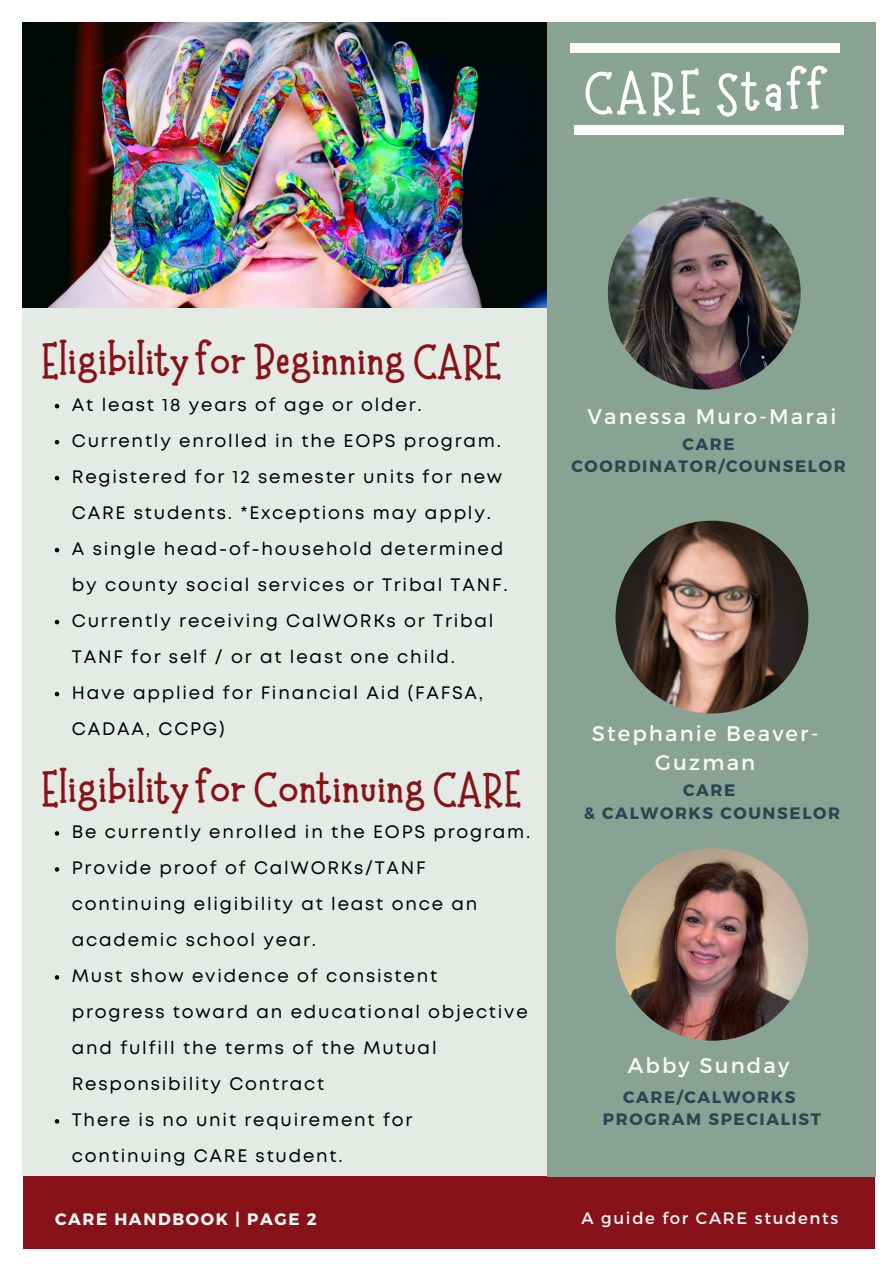
<style>
.page{position:relative;width:893px;height:1264px;background:#fff}
.page>*{position:absolute;margin:0;border:0;box-sizing:border-box;transform-origin:0 0}
.t1{font:700 57px "Moonlight";letter-spacing:.05em;color:#fff}
.t2{font:700 46.5px "Moonlight";color:#881219}
.t3{font:21.15px/29.2px "Montserrat";letter-spacing:.1em;color:#fafafa;text-align:center}
.t4{font:18px/36px "Mont";letter-spacing:.1em;color:#000}
.t5{font:700 16.5px/22.5px "Montserrat";letter-spacing:.1em;color:#2c4450;text-align:center}
.t6{font:16.5px "Montserrat";letter-spacing:.1em;color:#fafafa}
.t7{font:700 16.5px "Montserrat";letter-spacing:.1em;color:#fafafa}
</style>
<div class="page">
<div style="left:23px;top:1176px;width:851px;height:72px;background:#881219"></div>
<div style="left:22px;top:293px;width:528px;height:882px;background:#e3ebe4"></div>
<img style="left:22px;top:23px;width:525px;height:284px">
<div style="left:547px;top:23px;width:328px;height:1153px;background:#88a294"></div>
<div style="left:570px;top:43px;width:270px;height:9px;background:#fafafa"></div>
<div style="left:573px;top:125px;width:270px;height:9px;background:#fafafa"></div>
<img style="left:607px;top:197px;width:193px;height:192px;border-radius:50%">
<img style="left:615px;top:848px;width:193px;height:192px;border-radius:50%">
<img style="left:615px;top:520px;width:193px;height:193px;border-radius:50%">
<svg style="left:55px;top:404px;width:4px;height:4px"></svg>
<svg style="left:55px;top:440px;width:4px;height:4px"></svg>
<svg style="left:55px;top:476px;width:4px;height:4px"></svg>
<svg style="left:55px;top:548px;width:4px;height:4px"></svg>
<svg style="left:55px;top:620px;width:4px;height:4px"></svg>
<svg style="left:55px;top:691px;width:4px;height:5px"></svg>
<svg style="left:55px;top:831px;width:4px;height:4px"></svg>
<svg style="left:55px;top:867px;width:4px;height:4px"></svg>
<svg style="left:55px;top:975px;width:4px;height:4px"></svg>
<svg style="left:55px;top:1119px;width:4px;height:4px"></svg>
<h1 class="t1" style="left:583px;top:61px;width:242px">CARE Staff</h1>
<h2 class="t2" style="left:41px;top:335px;width:462px">Eligibility for Beginning CARE</h2>
<p class="t4" style="left:72px;top:388px;width:437px">At least 18 years of age or older.<br>Currently enrolled in the EOPS program.<br>Registered for 12 semester units for new CARE students. *Exceptions may apply.<br>A single head-of-household determined by county social services or Tribal TANF.<br>Currently receiving CalWORKs or Tribal TANF for self / or at least one child.<br>Have applied for Financial Aid (FAFSA, CADAA, CCPG)</p>
<h2 class="t2" style="left:41px;top:764px;width:481px">Eligibility for Continuing CARE</h2>
<p class="t4" style="left:72px;top:815px;width:460px">Be currently enrolled in the EOPS program.<br>Provide proof of CalWORKs/TANF continuing eligibility at least once an academic school year.<br>Must show evidence of consistent progress toward an educational objective and fulfill the terms of the Mutual Responsibility Contract<br>There is no unit requirement for continuing CARE student.</p>
<p class="t3" style="left:587px;top:400px;width:250px">Vanessa Muro-Marai</p>
<p class="t5" style="left:571px;top:432px;width:276px">CARE<br>COORDINATOR/COUNSELOR</p>
<p class="t3" style="left:591px;top:717px;width:228px">Stephanie Beaver-<br>Guzman</p>
<p class="t5" style="left:583px;top:778px;width:258px">CARE<br>&amp; CALWORKS COUNSELOR</p>
<p class="t3" style="left:627px;top:1049px;width:163px">Abby Sunday</p>
<p class="t5" style="left:603px;top:1084px;width:219px">CARE/CALWORKS<br>PROGRAM SPECIALIST</p>
<p class="t7" style="left:55px;top:1208px;width:263px">CARE HANDBOOK | PAGE 2</p>
<p class="t6" style="left:581px;top:1207px;width:258px">A guide for CARE students</p>
</div>
